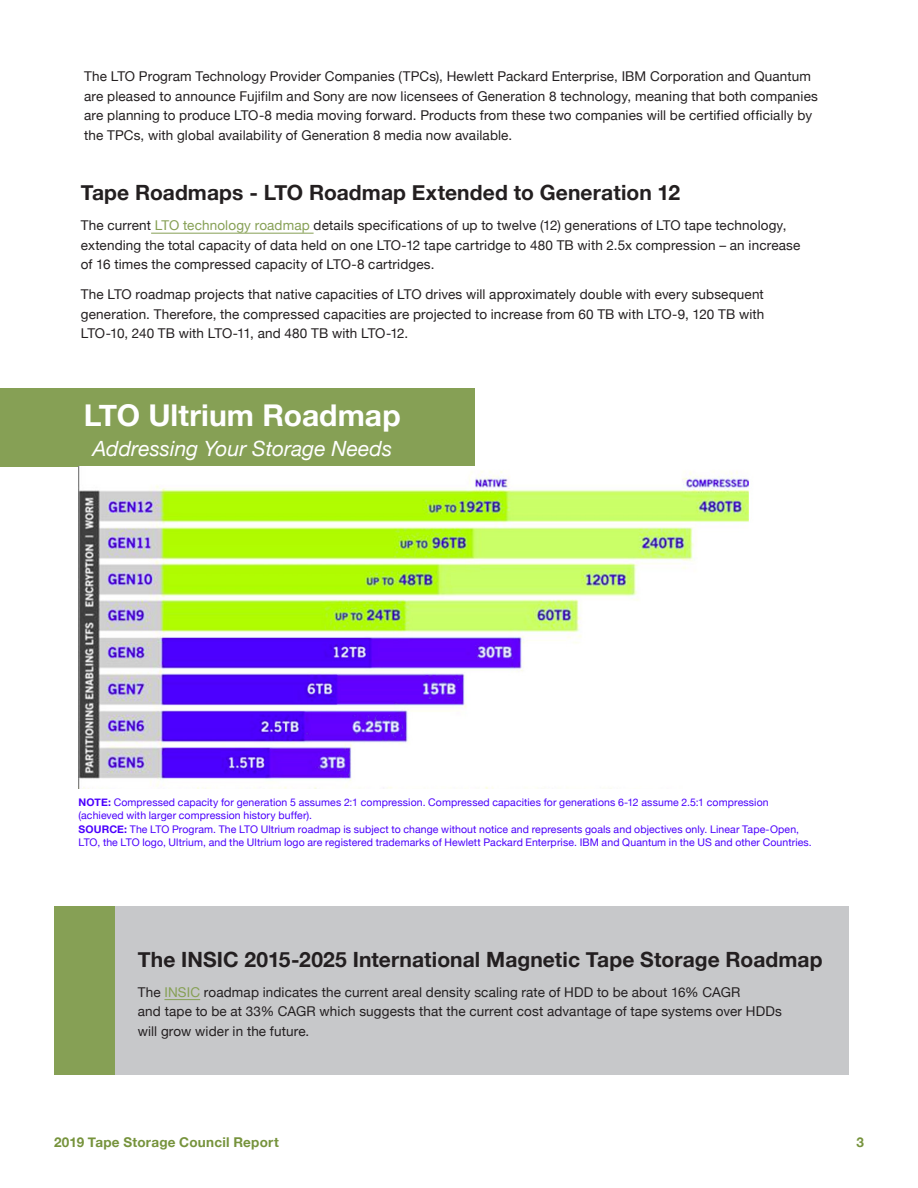
<style>
.page{position:relative;width:918px;height:1188px;background:#fff}
.page>*{position:absolute;margin:0;border:0;box-sizing:border-box;transform-origin:0 0}
.t1{font:700 30px "Helvetica Neue";letter-spacing:.005em;color:#fff}
.Header_1{font:700 21px "Helvetica Neue";letter-spacing:.005em;color:#231f20}
.t2{font:italic 21px "Helvetica Neue";color:#fff}
.Body{font:13.5px/19.5px "Helvetica Neue";letter-spacing:.01em;color:#231f20}
.t3{font:700 13.5px "Helvetica Neue";letter-spacing:.015em;color:#76933c}
.t4{font:10.5px/13.5px "Helvetica Neue";letter-spacing:.01em;color:#4b00fd}
.s1{color:#86a055}
.s2{font-weight:700}
</style>
<div class="page">
<div style="left:0;top:388px;width:474px;height:79px;background:#86a055"></div>
<img style="left:79px;top:467px;width:670px;height:321px">
<hr style="left:151px;top:233px;width:163px;height:1px;background:#86a055">
<div style="left:115px;top:907px;width:734px;height:168px;background:#c7c8ca"></div>
<hr style="left:164px;top:999px;width:36px;height:1px;background:#86a055">
<div style="left:54px;top:907px;width:60px;height:168px;background:#86a055"></div>
<p class="Body" style="left:84px;top:67px;width:735px">The LTO Program Technology Provider Companies (TPCs), Hewlett Packard Enterprise, IBM Corporation and Quantum are pleased to announce Fujifilm and Sony are now licensees of Generation 8 technology, meaning that both companies are planning to produce LTO-8 media moving forward. Products from these two companies will be certified officially by the TPCs, with global availability of Generation 8 media now available.</p>
<p class="Header_1" style="left:81px;top:180px;width:601px">Tape Roadmaps - LTO Roadmap Extended to Generation 12</p>
<p class="Body" style="left:81px;top:215px;width:721px">The current <span class="s1">LTO technology roadmap</span> details specifications of up to twelve (12) generations of LTO tape technology, extending the total capacity of data held on one LTO-12 tape cartridge to 480 TB with 2.5x compression – an increase of 16 times the compressed capacity of LTO-8 cartridges.</p>
<p class="Body" style="left:81px;top:284px;width:685px;text-align:justify">The LTO roadmap projects that native capacities of LTO drives will approximately double with every subsequent generation. Therefore, the compressed capacities are projected to increase from 60 TB with LTO-9, 120 TB with LTO-10, 240 TB with LTO-11, and 480 TB with LTO-12.</p>
<p class="t1" style="left:84px;top:396px;width:318px">LTO Ultrium Roadmap</p>
<p class="t2" style="left:92px;top:435px;width:301px">Addressing Your Storage Needs</p>
<p class="t4" style="left:79px;top:795px;width:735px"><span class="s2">NOTE:</span> Compressed capacity for generation 5 assumes 2:1 compression. Compressed capacities for generations 6-12 assume 2.5:1 compression (achieved with larger compression history buffer).<br><span class="s2">SOURCE:</span> The LTO Program. The LTO Ultrium roadmap is subject to change without notice and represents goals and objectives only. Linear Tape-Open, LTO, the LTO logo, Ultrium, and the Ultrium logo are registered trademarks of Hewlett Packard Enterprise. IBM and Quantum in the US and other Countries.</p>
<p class="Header_1" style="left:138px;top:946px;width:686px">The INSIC 2015-2025 International Magnetic Tape Storage Roadmap</p>
<p class="Body" style="left:138px;top:982px;width:646px">The <span class="s1">INSIC</span> roadmap indicates the current areal density scaling rate of HDD to be about 16% CAGR<br>and tape to be at 33% CAGR which suggests that the current cost advantage of tape systems over HDDs will grow wider in the future.</p>
<p class="t3" style="left:54px;top:1134px;width:226px">2019 Tape Storage Council Report</p>
<p class="t3" style="left:856px;top:1134px;width:9px">3</p>
</div>
